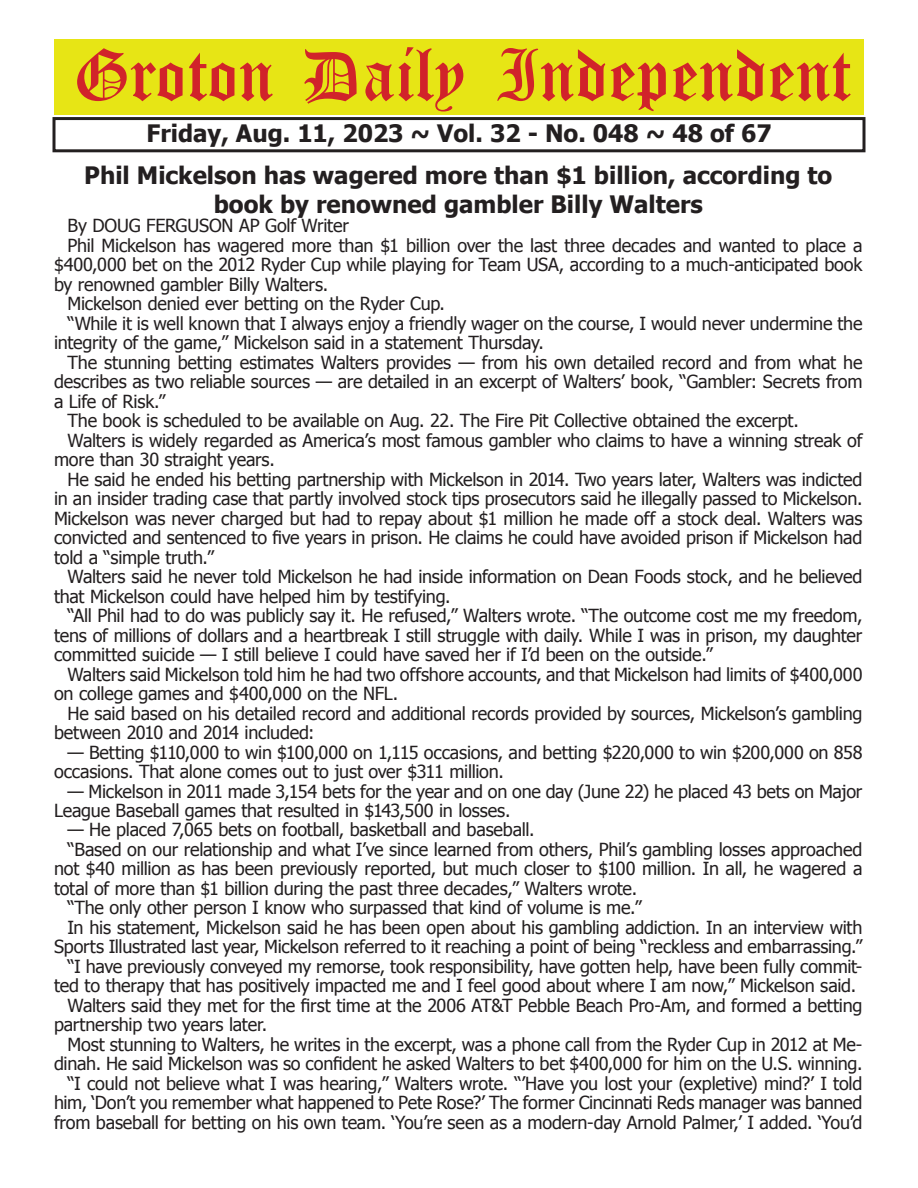
<style>
.page{position:relative;width:918px;height:1188px;background:#fff}
.page>*{position:absolute;margin:0;border:0;box-sizing:border-box;transform-origin:0 0}
.t1{font:54px "Old English Five";color:#d1232a}
.t2{font:700 24px/28.8px "Tahoma";color:#231f20;text-align:center}
.t3{font:18px/19.5px "Tahoma";letter-spacing:-.01em;color:#231f20}
</style>
<div class="page">
<div style="left:52px;top:117px;width:814px;height:35px;border:3px solid #231f20"></div>
<div style="left:54px;top:40px;width:810px;height:75px;background:#e7e515"></div>
<h1 class="t1" style="left:73px;top:50px;width:779px">Groton Daily Independent</h1>
<h2 class="t2" style="left:146px;top:117px;width:627px">Friday, Aug. 11, 2023 ~ Vol. 32 - No. 048 ~ 48 of 67</h2>
<h2 class="t2" style="left:84px;top:159px;width:750px">Phil Mickelson has wagered more than $1 billion, according to book by renowned gambler Billy Walters</h2>
<p class="t3" style="left:68px;top:215px;width:283px">By DOUG FERGUSON AP Golf Writer</p>
<p class="t3" style="left:68px;top:235px;width:796px">Phil Mickelson has wagered more than $1 billion over the last three decades and wanted to place a</p>
<p class="t3" style="left:54px;top:254px;width:810px">$400,000 bet on the 2012 Ryder Cup while playing for Team USA, according to a much-anticipated book</p>
<p class="t3" style="left:54px;top:274px;width:276px">by renowned gambler Billy Walters.</p>
<p class="t3" style="left:68px;top:293px;width:379px">Mickelson denied ever betting on the Ryder Cup.</p>
<p class="t3" style="left:68px;top:313px;width:796px">“While it is well known that I always enjoy a friendly wager on the course, I would never undermine the</p>
<p class="t3" style="left:54px;top:332px;width:491px">integrity of the game,” Mickelson said in a statement Thursday.</p>
<p class="t3" style="left:68px;top:352px;width:797px">The stunning betting estimates Walters provides — from his own detailed record and from what he</p>
<p class="t3" style="left:54px;top:371px;width:810px">describes as two reliable sources — are detailed in an excerpt of Walters’ book, “Gambler: Secrets from</p>
<p class="t3" style="left:54px;top:391px;width:113px">a Life of Risk.”</p>
<p class="t3" style="left:68px;top:410px;width:733px">The book is scheduled to be available on Aug. 22. The Fire Pit Collective obtained the excerpt.</p>
<p class="t3" style="left:68px;top:430px;width:796px">Walters is widely regarded as America’s most famous gambler who claims to have a winning streak of</p>
<p class="t3" style="left:54px;top:449px;width:222px">more than 30 straight years.</p>
<p class="t3" style="left:68px;top:468px;width:797px">He said he ended his betting partnership with Mickelson in 2014. Two years later, Walters was indicted</p>
<p class="t3" style="left:54px;top:488px;width:810px">in an insider trading case that partly involved stock tips prosecutors said he illegally passed to Mickelson.</p>
<p class="t3" style="left:54px;top:507px;width:810px">Mickelson was never charged but had to repay about $1 million he made off a stock deal. Walters was</p>
<p class="t3" style="left:54px;top:527px;width:810px">convicted and sentenced to five years in prison. He claims he could have avoided prison if Mickelson had</p>
<p class="t3" style="left:54px;top:546px;width:162px">told a “simple truth.”</p>
<p class="t3" style="left:68px;top:566px;width:797px">Walters said he never told Mickelson he had inside information on Dean Foods stock, and he believed</p>
<p class="t3" style="left:54px;top:585px;width:398px">that Mickelson could have helped him by testifying.</p>
<p class="t3" style="left:68px;top:605px;width:797px">“All Phil had to do was publicly say it. He refused,” Walters wrote. “The outcome cost me my freedom,</p>
<p class="t3" style="left:54px;top:624px;width:810px">tens of millions of dollars and a heartbreak I still struggle with daily. While I was in prison, my daughter</p>
<p class="t3" style="left:54px;top:644px;width:660px">committed suicide — I still believe I could have saved her if I’d been on the outside.”</p>
<p class="t3" style="left:68px;top:663px;width:797px">Walters said Mickelson told him he had two offshore accounts, and that Mickelson had limits of $400,000</p>
<p class="t3" style="left:54px;top:683px;width:346px">on college games and $400,000 on the NFL.</p>
<p class="t3" style="left:68px;top:702px;width:797px">He said based on his detailed record and additional records provided by sources, Mickelson’s gambling</p>
<p class="t3" style="left:54px;top:722px;width:262px">between 2010 and 2014 included:</p>
<p class="t3" style="left:54px;top:741px;width:810px;text-indent:14px">— Betting $110,000 to win $100,000 on 1,115 occasions, and betting $220,000 to win $200,000 on 858 occasions. That alone comes out to just over $311 million.</p>
<p class="t3" style="left:54px;top:780px;width:810px;text-indent:14px">— Mickelson in 2011 made 3,154 bets for the year and on one day (June 22) he placed 43 bets on Major<br>League Baseball games that resulted in $143,500 in losses.</p>
<p class="t3" style="left:68px;top:819px;width:469px">— He placed 7,065 bets on football, basketball and baseball.</p>
<p class="t3" style="left:68px;top:839px;width:797px">“Based on our relationship and what I’ve since learned from others, Phil’s gambling losses approached</p>
<p class="t3" style="left:54px;top:858px;width:810px">not $40 million as has been previously reported, but much closer to $100 million. In all, he wagered a</p>
<p class="t3" style="left:54px;top:878px;width:585px">total of more than $1 billion during the past three decades,” Walters wrote.</p>
<p class="t3" style="left:68px;top:897px;width:576px">“The only other person I know who surpassed that kind of volume is me.”</p>
<p class="t3" style="left:68px;top:917px;width:797px">In his statement, Mickelson said he has been open about his gambling addiction. In an interview with</p>
<p class="t3" style="left:54px;top:936px;width:810px">Sports Illustrated last year, Mickelson referred to it reaching a point of being “reckless and embarrassing.”</p>
<p class="t3" style="left:68px;top:956px;width:796px">“I have previously conveyed my remorse, took responsibility, have gotten help, have been fully commit-</p>
<p class="t3" style="left:54px;top:975px;width:804px">ted to therapy that has positively impacted me and I feel good about where I am now,” Mickelson said.</p>
<p class="t3" style="left:68px;top:995px;width:796px">Walters said they met for the first time at the 2006 AT&amp;T Pebble Beach Pro-Am, and formed a betting</p>
<p class="t3" style="left:54px;top:1014px;width:215px">partnership two years later.</p>
<p class="t3" style="left:68px;top:1034px;width:796px">Most stunning to Walters, he writes in the excerpt, was a phone call from the Ryder Cup in 2012 at Me-</p>
<p class="t3" style="left:54px;top:1053px;width:810px">dinah. He said Mickelson was so confident he asked Walters to bet $400,000 for him on the U.S. winning.</p>
<p class="t3" style="left:68px;top:1073px;width:796px">“I could not believe what I was hearing,” Walters wrote. “’Have you lost your (expletive) mind?’ I told</p>
<p class="t3" style="left:54px;top:1092px;width:810px">him, ‘Don’t you remember what happened to Pete Rose?’ The former Cincinnati Reds manager was banned</p>
<p class="t3" style="left:54px;top:1112px;width:810px">from baseball for betting on his own team. ‘You’re seen as a modern-day Arnold Palmer,’ I added. ‘You’d</p>
</div>
